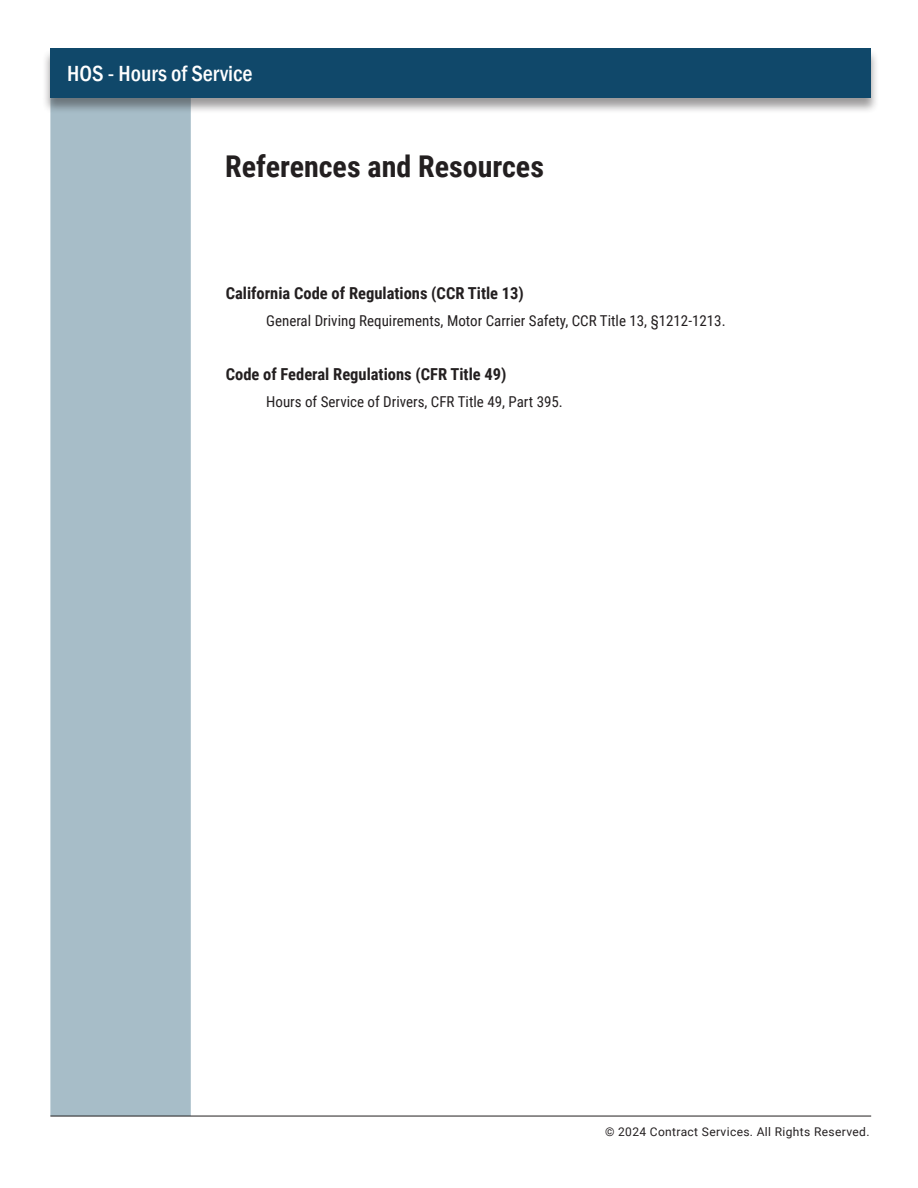
<style>
.page{position:relative;width:918px;height:1188px;background:#fff}
.page>*{position:absolute;margin:0;border:0;box-sizing:border-box;transform-origin:0 0}
.subhead__medium{font:700 30px "Roboto Condensed";color:#231f20}
.t1{font:500 condensed 22.5px "Franklin Gothic";color:#fff}
.non-indented_number_body{font:700 16.5px "Roboto Condensed";color:#231f20}
.non-indented_number_body-2{font:15px "Roboto Condensed";color:#231f20}
.t2{font:12px "Roboto";letter-spacing:.03em;color:#231f20}
</style>
<div class="page">
<div style="left:50px;top:49px;width:141px;height:1067px;background:#a7bdc8"></div>
<div style="left:42px;top:48px;width:837px;height:66px;background:#231f20;opacity:.45"></div>
<div style="left:50px;top:49px;width:821px;height:49px;background:#10486a"></div>
<hr style="left:50px;top:1116px;width:821px;height:1px;background:#231f20">
<h2 class="t1" style="left:67px;top:59px;width:187px">HOS - Hours of Service</h2>
<p class="subhead__medium" style="left:225px;top:146px;width:320px">References and Resources</p>
<p class="non-indented_number_body" style="left:226px;top:281px;width:300px">California Code of Regulations (CCR Title 13)</p>
<p class="non-indented_number_body-2" style="left:266px;top:310px;width:461px">General Driving Requirements, Motor Carrier Safety, CCR Title 13, §1212-1213.</p>
<p class="non-indented_number_body" style="left:226px;top:362px;width:282px">Code of Federal Regulations (CFR Title 49)</p>
<p class="non-indented_number_body-2" style="left:266px;top:391px;width:298px">Hours of Service of Drivers, CFR Title 49, Part 395.</p>
<p class="t2" style="left:605px;top:1123px;width:266px">© 2024 Contract Services. All Rights Reserved.</p>
</div>
